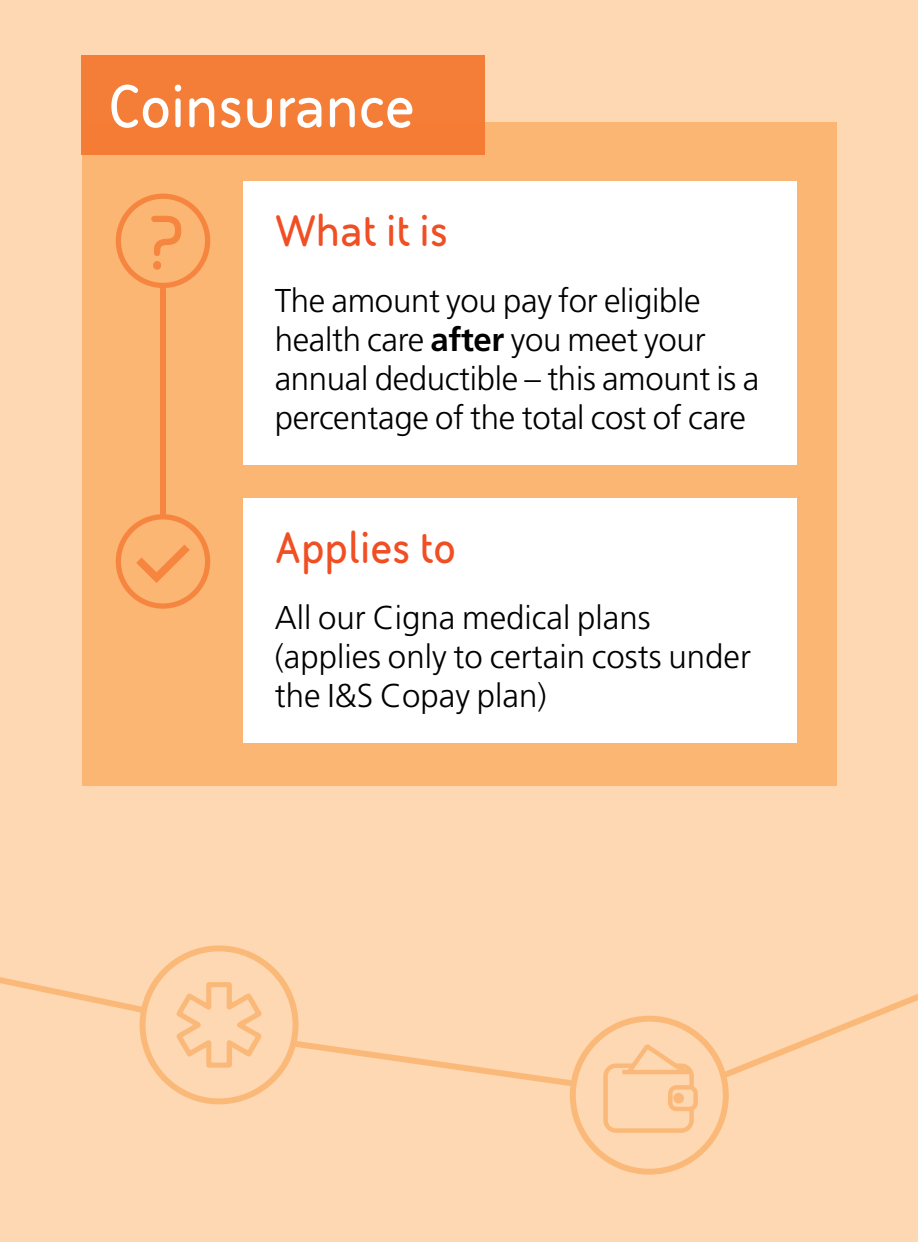
<style>
.page{position:relative;width:918px;height:1242px;background:#fed8b3}
.page>*{position:absolute;margin:0;border:0;box-sizing:border-box;transform-origin:0 0}
.H1-New{font:800 61.5px "BAE Systems";color:#fff}
.Header_2_Orange__Pag{font:800 45px "BAE Systems";color:#f04e23}
._4_Panel_White_Box{font:300 33px/39px "Frutiger LT Std";letter-spacing:-.01em;color:#000}
.s1{font-weight:700}
</style>
<div class="page">
<div style="left:83px;top:122px;width:754px;height:664px;background:#fbb674"></div>
<div style="left:243px;top:181px;width:553px;height:284px;background:#fff"></div>
<div style="left:243px;top:498px;width:553px;height:245px;background:#fff"></div>
<div style="left:81px;top:55px;width:404px;height:99px;background:#f47932"></div>
<svg style="left:0;top:945px;width:918px;height:230px"></svg>
<div style="left:116px;top:194px;width:94px;height:94px;border:5px solid #f47932;border-radius:50%"></div>
<svg style="left:151px;top:216px;width:31px;height:54px"></svg>
<div style="left:116px;top:514px;width:94px;height:95px;border:5px solid #f47932;border-radius:50%"></div>
<svg style="left:136px;top:545px;width:54px;height:38px"></svg>
<div style="left:160px;top:288px;width:6px;height:229px;background:#f5853f"></div>
<p class="H1-New" style="left:108px;top:63px;width:308px">Coinsurance</p>
<p class="Header_2_Orange__Pag" style="left:275px;top:198px;width:175px">What it is</p>
<p class="_4_Panel_White_Box" style="left:275px;top:281px;width:486px">The amount you pay for eligible health care <span class="s1">after</span> you meet your annual deductible – this amount is a percentage of the total cost of care</p>
<p class="Header_2_Orange__Pag" style="left:275px;top:515px;width:183px">Applies to</p>
<p class="_4_Panel_White_Box" style="left:275px;top:598px;width:478px">All our Cigna medical plans (applies only to certain costs under the I&amp;S Copay plan)</p>
</div>
